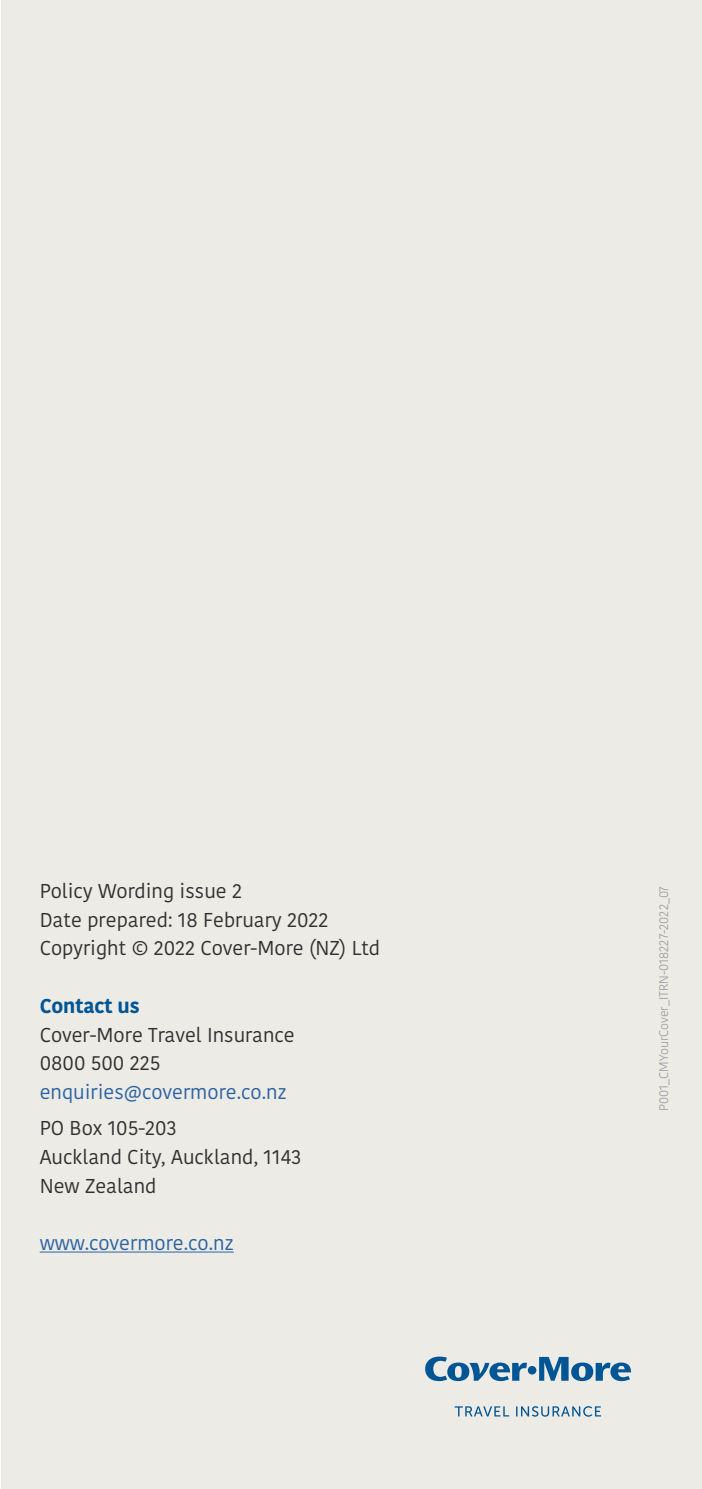
<style>
.page{position:relative;width:702px;height:1489px;background:#fff}
.page>*{position:absolute;margin:0;border:0;box-sizing:border-box;transform-origin:0 0}
.t1{font:20px "Kohinoor";color:#312f30}
.t2{font:20px "Kohinoor";color:#2b62a1}
.t3{font:700 20px "Kohinoor";color:#005595}
.BODY_BOLD_90{font:300 12.5px "Kohinoor";color:#939598}
</style>
<div class="page">
<div style="left:2px;top:0;width:700px;height:1488px;background:#ecebe5"></div>
<hr style="left:40px;top:1251px;width:194px;height:1px;background:#2b62a1">
<svg style="left:454px;top:1406px;width:55px;height:10px"></svg>
<svg style="left:516px;top:1406px;width:85px;height:10px"></svg>
<svg style="left:425px;top:1356px;width:206px;height:24px"></svg>
<p class="t1" style="left:40px;top:878px;width:204px">Policy Wording issue 2</p>
<p class="t1" style="left:40px;top:906px;width:290px">Date prepared: 18 February 2022</p>
<p class="t1" style="left:40px;top:935px;width:342px">Copyright © 2022 Cover-More (NZ) Ltd</p>
<p class="t3" style="left:40px;top:992px;width:101px">Contact us</p>
<p class="t1" style="left:40px;top:1021px;width:256px">Cover-More Travel Insurance</p>
<p class="t1" style="left:40px;top:1050px;width:122px">0800 500 225</p>
<p class="t2" style="left:40px;top:1079px;width:248px">enquiries@covermore.co.nz</p>
<p class="t1" style="left:40px;top:1115px;width:139px">PO Box 105-203</p>
<p class="t1" style="left:40px;top:1143px;width:263px">Auckland City, Auckland, 1143</p>
<p class="t1" style="left:40px;top:1172px;width:118px">New Zealand</p>
<p class="t2" style="left:40px;top:1230px;width:195px">www.covermore.co.nz</p>
<p class="BODY_BOLD_90" style="left:655px;top:1110px;width:226px;rotate:-90deg">P001_CMYourCover_ITRN-018227-2022_07</p>
</div>
